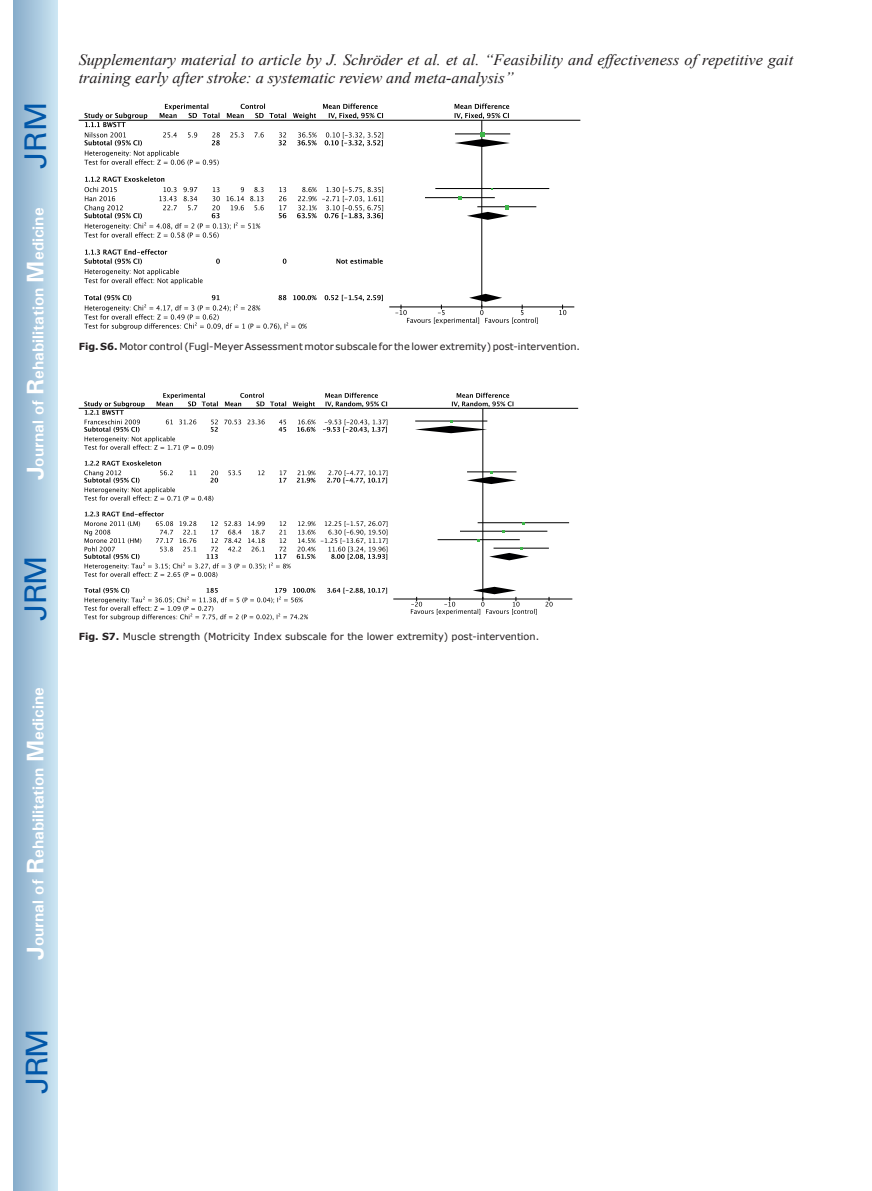
<style>
.page{position:relative;width:872px;height:1191px;background:#fff}
.page>*{position:absolute;margin:0;border:0;box-sizing:border-box;transform-origin:0 0}
.t1{font:30px "Univers";letter-spacing:-.03em;color:#0157a8}
.t2{font:italic 15.75px/18px "Times New Roman";color:#231f20}
.t3{font:700 15.75px "Univers";color:#fff}
.t4{font:9.75px "Verdana";color:#231f20}
.s1{font-size:24px}
.s2{font-weight:700}
</style>
<div class="page">
<div style="left:14px;top:0;width:43px;height:1191px;background:linear-gradient(to right,#88acca,#cbe5f2)"></div>
<hr style="left:79px;top:408px;width:499px;height:1px;background:#000001">
<svg style="left:84px;top:460px;width:134px;height:41px"></svg>
<svg style="left:224px;top:419px;width:17px;height:5px"></svg>
<svg style="left:228px;top:470px;width:13px;height:5px"></svg>
<svg style="left:247px;top:419px;width:18px;height:5px"></svg>
<svg style="left:258px;top:470px;width:6px;height:5px"></svg>
<svg style="left:270px;top:401px;width:16px;height:5px"></svg>
<svg style="left:279px;top:420px;width:7px;height:12px"></svg>
<svg style="left:279px;top:470px;width:7px;height:12px"></svg>
<svg style="left:84px;top:511px;width:206px;height:67px"></svg>
<svg style="left:293px;top:401px;width:22px;height:6px"></svg>
<svg style="left:297px;top:419px;width:18px;height:13px"></svg>
<svg style="left:297px;top:470px;width:18px;height:12px"></svg>
<svg style="left:297px;top:521px;width:18px;height:38px"></svg>
<svg style="left:84px;top:587px;width:231px;height:33px"></svg>
<svg style="left:323px;top:419px;width:64px;height:13px"></svg>
<svg style="left:327px;top:470px;width:60px;height:13px"></svg>
<svg style="left:321px;top:521px;width:66px;height:39px"></svg>
<svg style="left:327px;top:588px;width:60px;height:5px"></svg>
<svg style="left:84px;top:393px;width:134px;height:57px"></svg>
<svg style="left:225px;top:393px;width:39px;height:13px"></svg>
<svg style="left:325px;top:393px;width:62px;height:14px"></svg>
<svg style="left:452px;top:393px;width:61px;height:14px"></svg>
<hr style="left:482px;top:408px;width:1px;height:191px;background:#000001">
<svg style="left:415px;top:420px;width:72px;height:13px"></svg>
<svg style="left:467px;top:471px;width:49px;height:13px"></svg>
<hr style="left:477px;top:522px;width:92px;height:1px;background:#000001">
<hr style="left:460px;top:531px;width:87px;height:1px;background:#000001">
<hr style="left:437px;top:539px;width:83px;height:1px;background:#000001">
<hr style="left:493px;top:548px;width:56px;height:1px;background:#000001">
<svg style="left:489px;top:547px;width:40px;height:13px"></svg>
<hr style="left:393px;top:599px;width:179px;height:1px;background:#000001">
<svg style="left:545px;top:597px;width:7px;height:9px"></svg>
<svg style="left:411px;top:587px;width:126px;height:28px"></svg>
<hr style="left:79px;top:120px;width:501px;height:1px;background:#000001">
<svg style="left:84px;top:249px;width:118px;height:35px"></svg>
<svg style="left:216px;top:259px;width:4px;height:5px"></svg>
<svg style="left:230px;top:132px;width:14px;height:5px"></svg>
<svg style="left:254px;top:132px;width:10px;height:5px"></svg>
<svg style="left:84px;top:176px;width:180px;height:62px"></svg>
<svg style="left:279px;top:132px;width:7px;height:13px"></svg>
<svg style="left:279px;top:187px;width:7px;height:31px"></svg>
<svg style="left:283px;top:259px;width:3px;height:5px"></svg>
<svg style="left:293px;top:113px;width:23px;height:6px"></svg>
<svg style="left:297px;top:132px;width:19px;height:13px"></svg>
<svg style="left:297px;top:187px;width:19px;height:31px"></svg>
<svg style="left:84px;top:295px;width:232px;height:35px"></svg>
<svg style="left:325px;top:132px;width:58px;height:14px"></svg>
<svg style="left:322px;top:187px;width:61px;height:32px"></svg>
<svg style="left:336px;top:258px;width:47px;height:6px"></svg>
<svg style="left:325px;top:295px;width:58px;height:6px"></svg>
<svg style="left:84px;top:104px;width:136px;height:62px"></svg>
<svg style="left:227px;top:104px;width:59px;height:14px"></svg>
<svg style="left:323px;top:103px;width:60px;height:16px"></svg>
<svg style="left:454px;top:103px;width:55px;height:16px"></svg>
<hr style="left:481px;top:120px;width:1px;height:187px;background:#000001">
<svg style="left:455px;top:132px;width:55px;height:15px"></svg>
<hr style="left:435px;top:188px;width:114px;height:1px;background:#000001">
<hr style="left:425px;top:197px;width:70px;height:1px;background:#000001">
<hr style="left:477px;top:206px;width:59px;height:1px;background:#000001">
<svg style="left:467px;top:205px;width:42px;height:15px"></svg>
<hr style="left:389px;top:307px;width:185px;height:1px;background:#000001">
<svg style="left:559px;top:305px;width:7px;height:10px"></svg>
<svg style="left:395px;top:294px;width:143px;height:30px"></svg>
<h1 class="t1" style="left:18px;top:169px;width:68px;rotate:-90deg">JRM</h1>
<h2 class="t3" style="left:28px;top:480px;width:274px;rotate:-90deg"><span class="s1">J</span>ournal of <span class="s1">R</span>ehabilitation <span class="s1">M</span>edicine</h2>
<h2 class="t2" style="left:79px;top:50px;width:716px">Supplementary material to article by J. Schröder et al. et al. “Feasibility and effectiveness of repetitive gait training early after stroke: a systematic review and meta-analysis”</h2>
<p class="t4" style="left:79px;top:340px;width:503px"><span class="s2">Fig. S6.</span> Motor control (Fugl-Meyer Assessment motor subscale for the lower extremity) post-intervention.</p>
<h1 class="t1" style="left:18px;top:620px;width:67px;rotate:-90deg">JRM</h1>
<h2 class="t3" style="left:28px;top:959px;width:274px;rotate:-90deg"><span class="s1">J</span>ournal of <span class="s1">R</span>ehabilitation <span class="s1">M</span>edicine</h2>
<h1 class="t1" style="left:19px;top:1093px;width:67px;rotate:-90deg">JRM</h1>
<p class="t4" style="left:79px;top:630px;width:462px"><span class="s2">Fig. S7.</span> Muscle strength (Motricity Index subscale for the lower extremity) post-intervention.</p>
</div>
